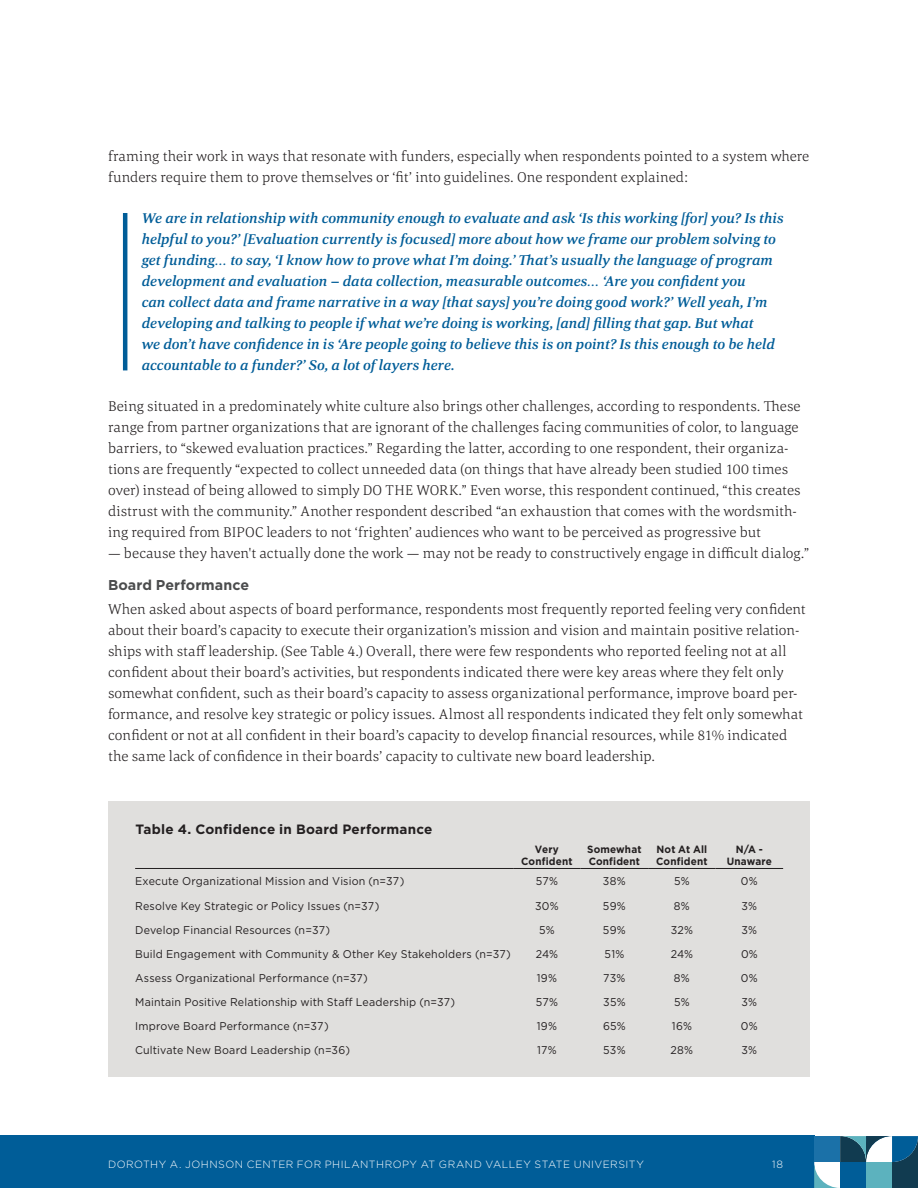
<style>
.page{position:relative;width:918px;height:1188px;background:#fff}
.page>*{position:absolute;margin:0;border:0;box-sizing:border-box;transform-origin:0 0}
.t1{font:300 14.7px/21px "Corda";letter-spacing:.01em;color:#231f20}
.t2{font:italic 500 14.7px/21px "Corda";letter-spacing:.005em;color:#005d98}
.t3{font:700 14.25px "Gotham";letter-spacing:.005em;color:#4b4c4d}
.t4{font:700 13.5px "Gotham";letter-spacing:.015em;color:#231f20}
.t5{font:11.25px "Gotham";letter-spacing:.02em;color:#231f20;scale:.95 1}
.t6{font:300 10.5px "Gotham";letter-spacing:.045em;color:#fff}
.t7{font:700 10.5px/12px "Gotham";letter-spacing:.015em;color:#231f20;text-align:center;scale:.95 1}
</style>
<div class="page">
<div style="left:0;top:1136px;width:814px;height:52px;background:#005d98"></div>
<svg style="left:814px;top:1136px;width:104px;height:52px"></svg>
<div style="left:866px;top:1162px;width:26px;height:26px;background:#5cb2be"></div>
<hr style="left:123px;top:213px;width:4px;height:157px;background:#005d98">
<div style="left:108px;top:801px;width:702px;height:276px;background:#e0dfdd"></div>
<hr style="left:135px;top:868px;width:378px;height:1px;background:#231f20">
<hr style="left:513px;top:868px;width:68px;height:1px;background:#231f20">
<hr style="left:581px;top:868px;width:67px;height:1px;background:#231f20">
<hr style="left:648px;top:868px;width:68px;height:1px;background:#231f20">
<hr style="left:716px;top:868px;width:67px;height:1px;background:#231f20">
<p class="t1" style="left:108px;top:145px;width:703px">framing their work in ways that resonate with funders, especially when respondents pointed to a system where funders require them to prove themselves or ‘fit’ into guidelines. One respondent explained:</p>
<p class="t2" style="left:142px;top:207px;width:643px">We are in relationship with community enough to evaluate and ask ‘Is this working [for] you? Is this helpful to you?’ [Evaluation currently is focused] more about how we frame our problem solving to get funding… to say, ‘I know how to prove what I’m doing.’ That’s usually the language of program development and evaluation – data collection, measurable outcomes… ‘Are you confident you<br>can collect data and frame narrative in a way [that says] you’re doing good work?’ Well yeah, I’m developing and talking to people if what we’re doing is working, [and] filling that gap. But what<br>we don’t have confidence in is ‘Are people going to believe this is on point? Is this enough to be held accountable to a funder?’ So, a lot of layers here.</p>
<p class="t1" style="left:108px;top:396px;width:694px">Being situated in a predominately white culture also brings other challenges, according to respondents. These range from partner organizations that are ignorant of the challenges facing communities of color, to language barriers, to “skewed evaluation practices.” Regarding the latter, according to one respondent, their organiza&shy;tions are frequently “expected to collect unneeded data (on things that have already been studied 100 times over) instead of being allowed to simply DO THE WORK.” Even worse, this respondent continued, “this creates distrust with the community.” Another respondent described “an exhaustion that comes with the wordsmith&shy;ing required from BIPOC leaders to not ‘frighten’ audiences who want to be perceived as progressive but</p>
<p class="t1" style="left:108px;top:543px;width:703px">— because they haven't actually done the work — may not be ready to constructively engage in difficult dialog.”</p>
<p class="t3" style="left:108px;top:577px;width:143px">Board Performance</p>
<p class="t1" style="left:108px;top:598px;width:699px">When asked about aspects of board performance, respondents most frequently reported feeling very confident about their board’s capacity to execute their organization’s mission and vision and maintain positive relation&shy;ships with staff leadership. (See Table 4.) Overall, there were few respondents who reported feeling not at all confident about their board’s activities, but respondents indicated there were key areas where they felt only somewhat confident, such as their board’s capacity to assess organizational performance, improve board per&shy;formance, and resolve key strategic or policy issues. Almost all respondents indicated they felt only somewhat confident or not at all confident in their board’s capacity to develop financial resources, while 81% indicated the same lack of confidence in their boards’ capacity to cultivate new board leadership.</p>
<p class="t4" style="left:136px;top:822px;width:298px">Table 4. Confidence in Board Performance</p>
<p class="t7" style="left:521px;top:843px;width:55px">Very<br>Confident</p>
<p class="t7" style="left:587px;top:843px;width:59px;text-align:left">Somewhat<br>Confident</p>
<p class="t7" style="left:656px;top:843px;width:55px;text-align:left">Not At All<br>Confident</p>
<p class="t7" style="left:727px;top:843px;width:49px">N/A -<br>Unaware</p>
<p class="t5" style="left:135px;top:874px;width:285px">Execute Organizational Mission and Vision (n=37)</p>
<p class="t5" style="left:536px;top:874px;width:25px">57%</p>
<p class="t5" style="left:603px;top:874px;width:26px">38%</p>
<p class="t5" style="left:674px;top:874px;width:18px">5%</p>
<p class="t5" style="left:741px;top:874px;width:19px">0%</p>
<p class="t5" style="left:135px;top:898px;width:259px">Resolve Key Strategic or Policy Issues (n=37)</p>
<p class="t5" style="left:535px;top:898px;width:26px">30%</p>
<p class="t5" style="left:603px;top:898px;width:26px">59%</p>
<p class="t5" style="left:674px;top:898px;width:18px">8%</p>
<p class="t5" style="left:742px;top:898px;width:18px">3%</p>
<p class="t5" style="left:135px;top:922px;width:207px">Develop Financial Resources (n=37)</p>
<p class="t5" style="left:539px;top:922px;width:18px">5%</p>
<p class="t5" style="left:603px;top:922px;width:26px">59%</p>
<p class="t5" style="left:671px;top:922px;width:25px">32%</p>
<p class="t5" style="left:742px;top:922px;width:18px">3%</p>
<p class="t5" style="left:135px;top:947px;width:397px">Build Engagement with Community &amp; Other Key Stakeholders (n=37)</p>
<p class="t5" style="left:536px;top:947px;width:25px">24%</p>
<p class="t5" style="left:604px;top:947px;width:22px">51%</p>
<p class="t5" style="left:671px;top:947px;width:25px">24%</p>
<p class="t5" style="left:741px;top:947px;width:19px">0%</p>
<p class="t5" style="left:135px;top:971px;width:247px">Assess Organizational Performance (n=37)</p>
<p class="t5" style="left:537px;top:971px;width:23px">19%</p>
<p class="t5" style="left:603px;top:971px;width:25px">73%</p>
<p class="t5" style="left:674px;top:971px;width:18px">8%</p>
<p class="t5" style="left:741px;top:971px;width:19px">0%</p>
<p class="t5" style="left:135px;top:995px;width:338px">Maintain Positive Relationship with Staff Leadership (n=37)</p>
<p class="t5" style="left:536px;top:995px;width:25px">57%</p>
<p class="t5" style="left:603px;top:995px;width:25px">35%</p>
<p class="t5" style="left:674px;top:995px;width:18px">5%</p>
<p class="t5" style="left:742px;top:995px;width:18px">3%</p>
<p class="t5" style="left:135px;top:1019px;width:205px">Improve Board Performance (n=37)</p>
<p class="t5" style="left:537px;top:1019px;width:23px">19%</p>
<p class="t5" style="left:603px;top:1019px;width:25px">65%</p>
<p class="t5" style="left:672px;top:1019px;width:23px">16%</p>
<p class="t5" style="left:741px;top:1019px;width:19px">0%</p>
<p class="t5" style="left:135px;top:1043px;width:228px">Cultivate New Board Leadership (n=36)</p>
<p class="t5" style="left:537px;top:1043px;width:22px">17%</p>
<p class="t5" style="left:603px;top:1043px;width:25px">53%</p>
<p class="t5" style="left:671px;top:1043px;width:25px">28%</p>
<p class="t5" style="left:742px;top:1043px;width:18px">3%</p>
<p class="t6" style="left:108px;top:1157px;width:537px">DOROTHY A. JOHNSON CENTER FOR PHILANTHROPY AT GRAND VALLEY STATE UNIVERSITY</p>
<p class="t6" style="left:772px;top:1157px;width:12px">18</p>
</div>
